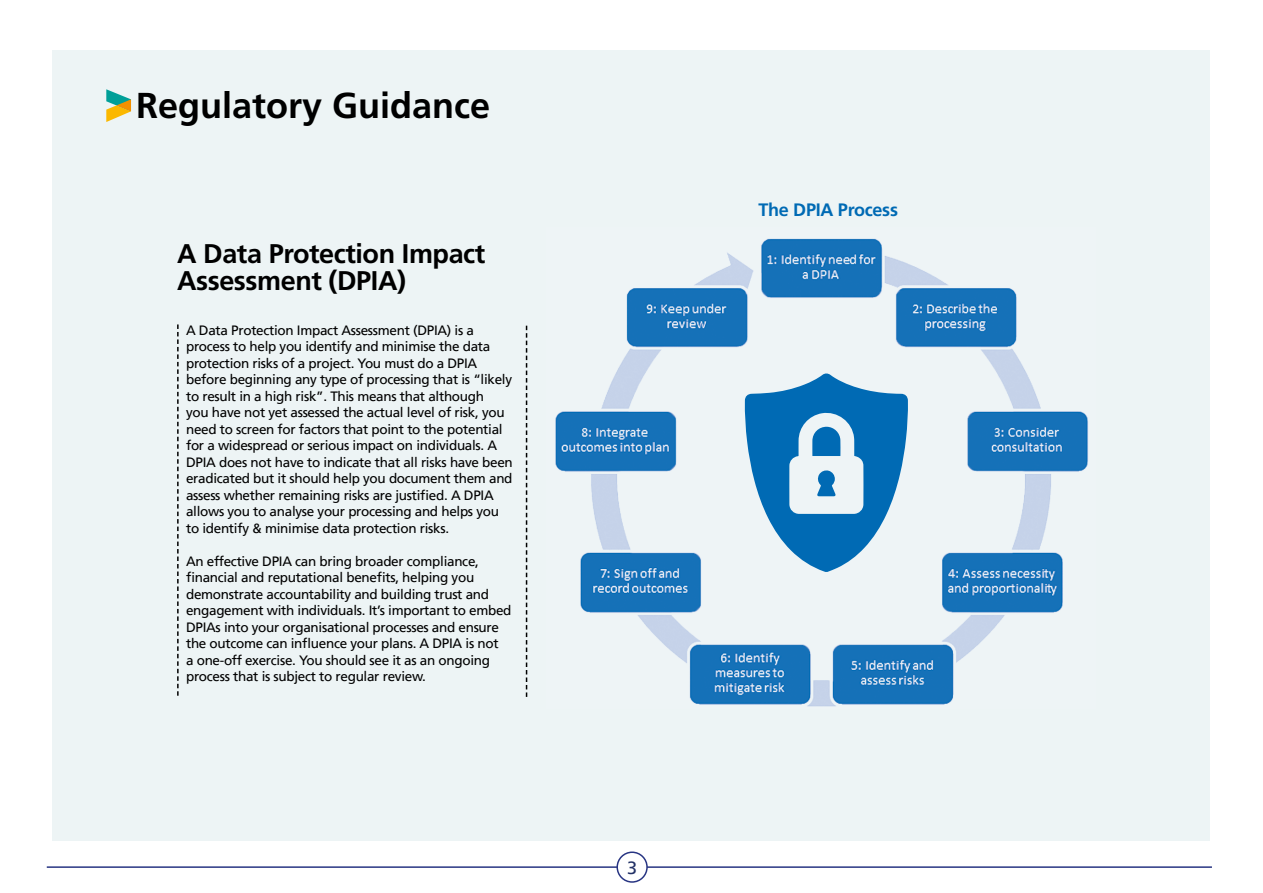
<style>
.page{position:relative;width:1263px;height:893px;background:#fff}
.page>*{position:absolute;margin:0;border:0;box-sizing:border-box;transform-origin:0 0}
.t1{font:36px "Frutiger LT 65 Bd";color:#000}
.t2{font:27px/27px "Frutiger LT 65 Bd";letter-spacing:-.015em;color:#000}
.t3{font:18px "Frutiger LT 65 Bd";letter-spacing:-.015em;color:#006ab4}
.t4{font:18px "Frutiger";color:#223166}
.t5{font:13.5px/16.5px "Frutiger";letter-spacing:-.02em;color:#000}
</style>
<div class="page">
<div style="left:53px;top:50px;width:1157px;height:790px;background:#edf4f5"></div>
<hr style="left:47px;top:866px;width:1165px;height:2px;background:#283583">
<div style="left:617px;top:852px;width:30px;height:30px;background:#fff;border-radius:50%"></div>
<div style="left:616px;top:851px;width:32px;height:32px;border:2px solid #283583;border-radius:50%"></div>
<svg style="left:106px;top:89px;width:25px;height:33px"></svg>
<svg style="left:177px;top:324px;width:2px;height:372px"></svg>
<svg style="left:526px;top:326px;width:1px;height:371px"></svg>
<img style="left:555px;top:238px;width:533px;height:469px">
<svg style="left:745px;top:373px;width:163px;height:199px"></svg>
<h1 class="t1" style="left:136px;top:84px;width:356px">Regulatory Guidance</h1>
<h2 class="t2" style="left:177px;top:240px;width:310px">A Data Protection Impact<br>Assessment (DPIA)</h2>
<p class="t5" style="left:186px;top:322px;width:328px">A Data Protection Impact Assessment (DPIA) is a process to help you identify and minimise the data protection risks of a project. You must do a DPIA before beginning any type of processing that is “likely to result in a high risk”. This means that although<br>you have not yet assessed the actual level of risk, you need to screen for factors that point to the potential for a widespread or serious impact on individuals. A DPIA does not have to indicate that all risks have been eradicated but it should help you document them and assess whether remaining risks are justified. A DPIA allows you to analyse your processing and helps you to identify &amp; minimise data protection risks.</p>
<p class="t5" style="left:186px;top:553px;width:327px">An effective DPIA can bring broader compliance, financial and reputational benefits, helping you demonstrate accountability and building trust and engagement with individuals. It’s important to embed DPIAs into your organisational processes and ensure the outcome can influence your plans. A DPIA is not<br>a one-off exercise. You should see it as an ongoing process that is subject to regular review.</p>
<h3 class="t4" style="left:627px;top:857px;width:12px">3</h3>
<h3 class="t3" style="left:758px;top:200px;width:141px">The DPIA Process</h3>
</div>
